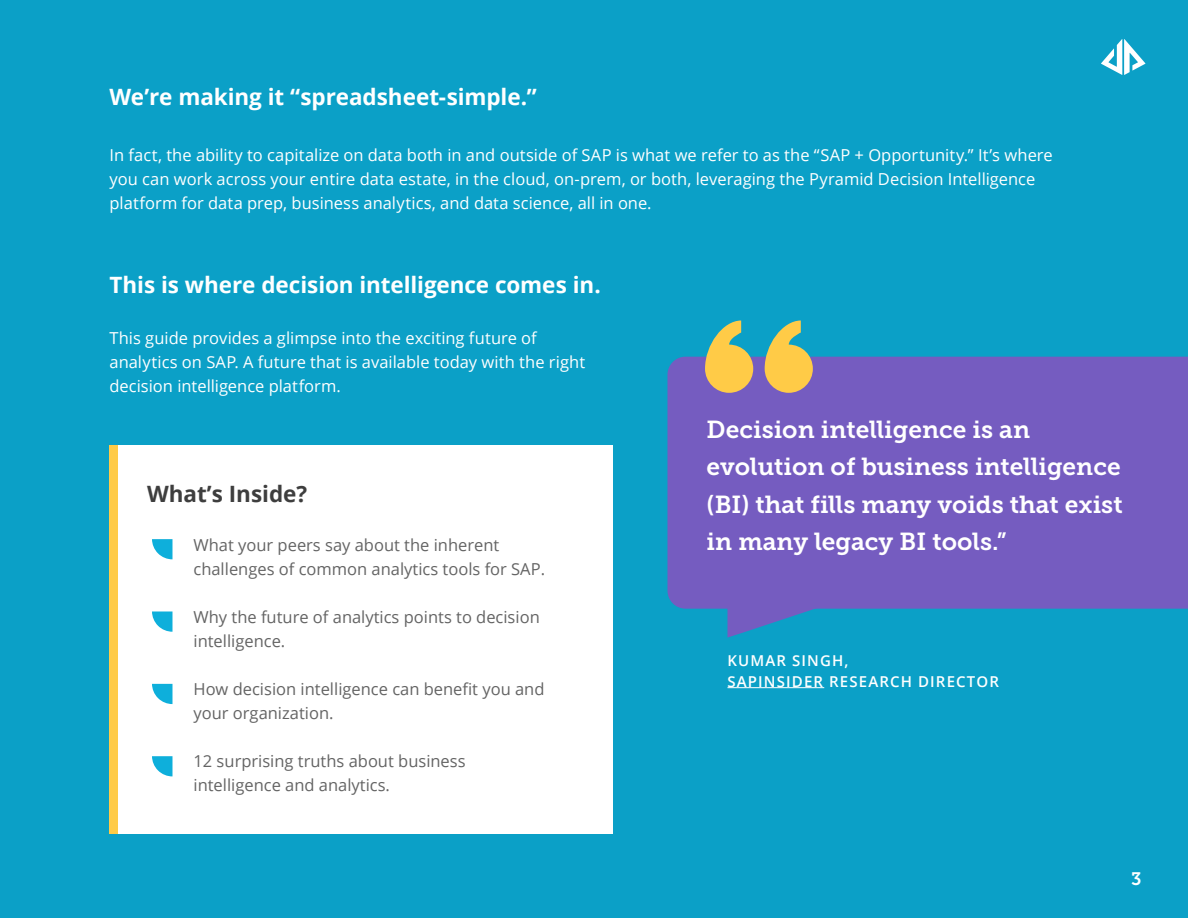
<style>
.page{position:relative;width:1188px;height:918px;background:#0ba0c7}
.page>*{position:absolute;margin:0;border:0;box-sizing:border-box;transform-origin:0 0}
.t1{font:24.45px/37.5px "Museo Slab 700";color:#fff}
.t2{font:700 22.5px "Open Sans";letter-spacing:-.005em;color:#fff}
.t3{font:700 22.5px "Open Sans";color:#3e3e3e}
.t4{font:18px "Museo Slab 700";color:#fff}
.t5{font:16.5px/24px "Open Sans";color:#fff}
.t6{font:16.5px/24px "Open Sans";color:#646464}
.t7{font:600 15px "Open Sans";letter-spacing:.075em;color:#fff}
</style>
<div class="page">
<div style="left:110px;top:446px;width:504px;height:388px;background:#fff"></div>
<div style="left:668px;top:357px;width:520px;height:252px;background:#755cc0"></div>
<svg style="left:728px;top:580px;width:131px;height:58px"></svg>
<svg style="left:705px;top:321px;width:48px;height:72px"></svg>
<svg style="left:765px;top:321px;width:48px;height:72px"></svg>
<hr style="left:728px;top:687px;width:96px;height:1px;background:#fff">
<div style="left:110px;top:446px;width:8px;height:388px;background:#ffcb47"></div>
<svg style="left:152px;top:539px;width:20px;height:20px"></svg>
<svg style="left:152px;top:684px;width:20px;height:20px"></svg>
<svg style="left:152px;top:611px;width:20px;height:21px"></svg>
<svg style="left:152px;top:756px;width:20px;height:20px"></svg>
<svg style="left:1101px;top:39px;width:44px;height:36px"></svg>
<p class="t2" style="left:110px;top:81px;width:429px">We’re making it “spreadsheet-simple.”</p>
<p class="t5" style="left:110px;top:143px;width:945px">In fact, the ability to capitalize on data both in and outside of SAP is what we refer to as the “SAP + Opportunity.” It’s where you can work across your entire data estate, in the cloud, on-prem, or both, leveraging the Pyramid Decision Intelligence platform for data prep, business analytics, and data science, all in one.</p>
<p class="t2" style="left:110px;top:269px;width:493px">This is where decision intelligence comes in.</p>
<p class="t5" style="left:110px;top:326px;width:477px">This guide provides a glimpse into the exciting future of analytics on SAP. A future that is available today with the right decision intelligence platform.</p>
<p class="t3" style="left:147px;top:478px;width:162px">What’s Inside?</p>
<p class="t6" style="left:194px;top:533px;width:353px">What your peers say about the inherent challenges of common analytics tools for SAP.</p>
<p class="t6" style="left:194px;top:605px;width:348px">Why the future of analytics points to decision intelligence.</p>
<p class="t6" style="left:194px;top:677px;width:353px">How decision intelligence can benefit you and your organization.</p>
<p class="t6" style="left:194px;top:749px;width:274px">12 surprising truths about business intelligence and analytics.</p>
<p class="t1" style="left:707px;top:411px;width:418px">Decision intelligence is an evolution of business intelligence (BI) that fills many voids that exist in many legacy BI tools.”</p>
<p class="t7" style="left:728px;top:650px;width:123px">KUMAR SINGH,</p>
<p class="t7" style="left:728px;top:671px;width:273px">SAPINSIDER RESEARCH DIRECTOR</p>
<p class="t4" style="left:1131px;top:869px;width:12px">3</p>
</div>
